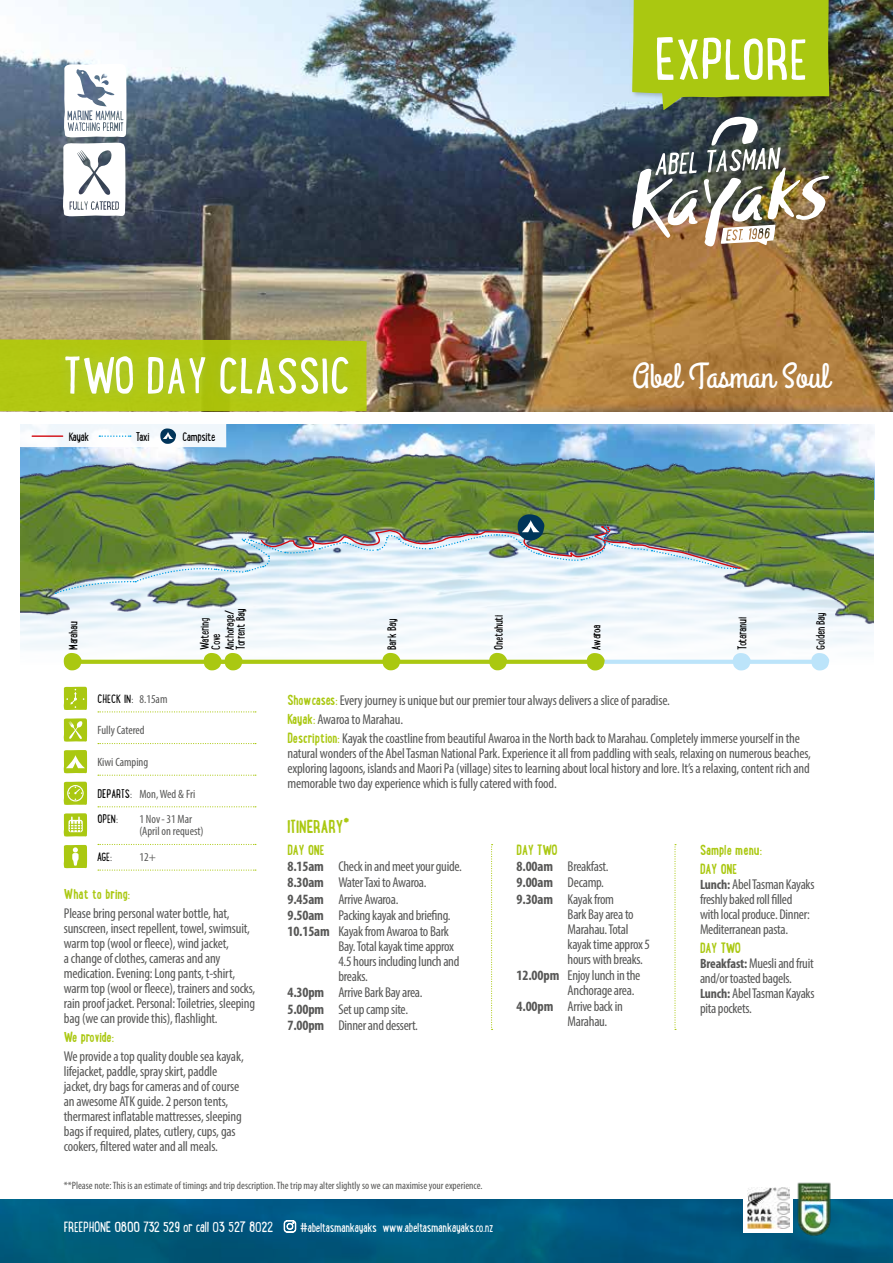
<style>
.page{position:relative;width:893px;height:1263px;background:#fff}
.page>*{position:absolute;margin:0;border:0;box-sizing:border-box;transform-origin:0 0}
.t1{font:57.9px "Lunch Box";color:#fff}
.t2{font:50.1px "Lunch Box";color:#fff}
.t3{font:35.1px "Grand Hotel";color:#fff}
.t4{font:700 18px "Lunch Box";letter-spacing:-.01em;color:#aac811}
.t5{font:14.4px "Lunch Box";letter-spacing:-.02em;color:#fff}
.t6{font:condensed 14.25px/15px "Myriad Pro";letter-spacing:-.015em;color:#575756}
.t7{font:700 14.25px/19.2px "Lunch Box";letter-spacing:-.01em;color:#aac811}
.t8{font:12.75px "Lunch Box";letter-spacing:-.03em;color:#fff}
.t9{font:12px/11.1px "Lunch Box";letter-spacing:-.035em;color:#000}
.t10{font:condensed 12px/12px "Myriad Pro";color:#575756}
.t11{font:condensed 10.65px "Myriad Pro";color:#575756}
.s1{font-family:"Myriad Pro";font-stretch:condensed;color:#575756}
.s2{font-family:"Lunch Box";font-stretch:normal;color:#000}
.s3{font-family:"Lunch Box";font-weight:700;font-stretch:normal;color:#aac811}
.s4{font-weight:700}
.s5{font-weight:700;font-size:13.5px}
</style>
<div class="page">
<img style="left:0;top:0;width:893px;height:411px">
<img style="left:226px;top:425px;width:648px;height:18px">
<img style="left:21px;top:443px;width:853px;height:195px">
<svg style="left:400px;top:660px;width:187px;height:4px"></svg>
<hr style="left:598px;top:660px;width:148px;height:4px;background:#bce4fa">
<hr style="left:742px;top:660px;width:78px;height:4px;background:#bce4fa">
<svg style="left:82px;top:660px;width:122px;height:4px"></svg>
<svg style="left:64px;top:653px;width:18px;height:17px"></svg>
<svg style="left:204px;top:653px;width:39px;height:17px"></svg>
<svg style="left:237px;top:660px;width:145px;height:4px"></svg>
<svg style="left:382px;top:653px;width:18px;height:17px"></svg>
<svg style="left:489px;top:653px;width:18px;height:17px"></svg>
<svg style="left:587px;top:653px;width:18px;height:17px"></svg>
<svg style="left:733px;top:653px;width:18px;height:17px"></svg>
<svg style="left:811px;top:653px;width:18px;height:17px"></svg>
<svg style="left:64px;top:781px;width:23px;height:24px"></svg>
<svg style="left:64px;top:813px;width:23px;height:23px"></svg>
<svg style="left:64px;top:845px;width:23px;height:23px"></svg>
<svg style="left:64px;top:718px;width:23px;height:24px"></svg>
<svg style="left:64px;top:686px;width:23px;height:24px"></svg>
<svg style="left:64px;top:750px;width:23px;height:23px"></svg>
<svg style="left:98px;top:711px;width:158px;height:1px"></svg>
<svg style="left:98px;top:806px;width:158px;height:1px"></svg>
<svg style="left:98px;top:743px;width:158px;height:1px"></svg>
<svg style="left:98px;top:775px;width:158px;height:1px"></svg>
<svg style="left:98px;top:844px;width:158px;height:1px"></svg>
<svg style="left:98px;top:869px;width:158px;height:2px"></svg>
<svg style="left:20px;top:440px;width:206px;height:17px"></svg>
<svg style="left:491px;top:844px;width:2px;height:186px"></svg>
<svg style="left:674px;top:844px;width:2px;height:186px"></svg>
<svg style="left:0;top:310px;width:367px;height:130px"></svg>
<div style="left:53px;top:344px;width:307px;height:62px;background:#83d0f5;opacity:.2"></div>
<svg style="left:63px;top:63px;width:63px;height:153px"></svg>
<img style="left:55px;top:514px;width:686px;height:80px">
<img style="left:0;top:1199px;width:893px;height:64px">
<div style="left:743px;top:1184px;width:50px;height:48px;background:#fff"></div>
<img style="left:747px;top:1187px;width:42px;height:42px">
<img style="left:793px;top:1182px;width:41px;height:57px">
<svg style="left:284px;top:1220px;width:12px;height:12px"></svg>
<div style="left:631px;top:0;width:205px;height:117px;background:#000;opacity:.2"></div>
<svg style="left:632px;top:0;width:197px;height:110px;background:#9fba1b"></svg>
<img style="left:631px;top:117px;width:198px;height:131px">
<h2 class="t2" style="left:63px;top:338px;width:289px">TWO DAY CLASSIC</h2>
<p class="t9" style="left:69px;top:430px;width:22px">Kayak</p>
<p class="t9" style="left:136px;top:430px;width:15px">Taxi</p>
<p class="t9" style="left:182px;top:430px;width:35px">Campsite</p>
<h1 class="t1" style="left:654px;top:15px;width:155px">EXPLORE</h1>
<h3 class="t3" style="left:632px;top:354px;width:198px">Abel Tasman Soul</h3>
<p class="t9" style="left:67px;top:650px;width:30px;rotate:-90deg">Marahau</p>
<p class="t9" style="left:199px;top:650px;width:34px;rotate:-90deg">Watering<br>Cove</p>
<p class="t9" style="left:223px;top:650px;width:42px;rotate:-90deg">Anchorage/<br>Torrent Bay</p>
<p class="t9" style="left:386px;top:650px;width:33px;rotate:-90deg">Bark Bay</p>
<p class="t9" style="left:492px;top:650px;width:37px;rotate:-90deg">Onetahuti</p>
<p class="t9" style="left:590px;top:650px;width:27px;rotate:-90deg">Awaroa</p>
<p class="t9" style="left:736px;top:650px;width:34px;rotate:-90deg">Totaranui</p>
<p class="t9" style="left:815px;top:650px;width:39px;rotate:-90deg">Golden Bay</p>
<p class="t9" style="left:97px;top:692px;width:71px">CHECK IN: <span class="s1">8.15am</span></p>
<p class="t10" style="left:97px;top:724px;width:49px">Fully Catered</p>
<p class="t10" style="left:97px;top:756px;width:52px">Kiwi Camping</p>
<p class="t10" style="left:97px;top:788px;width:99px"><span class="s2">DEPARTS:</span> Mon, Wed &amp; Fri</p>
<p class="t9" style="left:97px;top:813px;width:22px">OPEN:</p>
<p class="t10" style="left:139px;top:813px;width:66px">1 Nov-31 Mar (April on request)</p>
<p class="t9" style="left:97px;top:851px;width:16px">AGE:</p>
<p class="t10" style="left:139px;top:851px;width:18px">12+</p>
<p class="t7" style="left:64px;top:883px;width:68px">What to bring:</p>
<p class="t6" style="left:64px;top:905px;width:193px">Please bring personal water bottle, hat, sunscreen, insect repellent, towel, swimsuit, warm top (wool or fleece), wind jacket,<br>a change of clothes, cameras and any medication. Evening: Long pants, t-shirt, warm top (wool or fleece), trainers and socks, rain proof jacket. Personal: Toiletries, sleeping bag (we can provide this), flashlight.</p>
<p class="t7" style="left:64px;top:1027px;width:52px">We provide:</p>
<p class="t6" style="left:64px;top:1049px;width:181px">We provide a top quality double sea kayak, lifejacket, paddle, spray skirt, paddle jacket, dry bags for cameras and of course an awesome ATK guide. 2 person tents, thermarest inflatable mattresses, sleeping bags if required, plates, cutlery, cups, gas cookers, filtered water and all meals.</p>
<p class="t6" style="left:287px;top:690px;width:514px;line-height:19.2px"><span class="s3">Showcases:</span> Every journey is unique but our premier tour always delivers a slice of paradise.<br><span class="s3">Kayak:</span> Awaroa to Marahau.<br><span class="s3">Description:</span> Kayak the coastline from beautiful Awaroa in the North back to Marahau. Completely immerse yourself in the</p>
<p class="t6" style="left:287px;top:746px;width:525px;text-align:justify">natural wonders of the Abel Tasman National Park. Experience it all from paddling with seals, relaxing on numerous beaches, exploring lagoons, islands and Maori Pa (village) sites to learning about local history and lore. It’s a relaxing, content rich and memorable two day experience which is fully catered with food.</p>
<p class="t4" style="left:287px;top:814px;width:64px">ITINERARY*</p>
<p class="t7" style="left:287px;top:839px;width:39px">DAY ONE</p>
<p class="t6" style="left:287px;top:859px;width:176px"><span class="s4">8.15am</span> Check in and meet your guide.</p>
<p class="t6" style="left:287px;top:875px;width:141px"><span class="s4">8.30am</span> Water Taxi to Awaroa.</p>
<p class="t6" style="left:287px;top:891px;width:113px"><span class="s4">9.45am</span> Arrive Awaroa.</p>
<p class="t6" style="left:287px;top:907px;width:165px"><span class="s4">9.50am</span> Packing kayak and briefing.</p>
<p class="t6" style="left:287px;top:924px;width:163px"><span class="s4">10.15am</span> Kayak from Awaroa to Bark</p>
<p class="t6" style="left:338px;top:939px;width:117px">Bay. Total kayak time approx</p>
<p class="t6" style="left:338px;top:954px;width:122px">4.5 hours including lunch and</p>
<p class="t6" style="left:338px;top:969px;width:31px">breaks.</p>
<p class="t6" style="left:287px;top:985px;width:137px"><span class="s4">4.30pm</span> Arrive Bark Bay area.</p>
<p class="t6" style="left:287px;top:1001px;width:122px"><span class="s4">5.00pm</span> Set up camp site.</p>
<p class="t6" style="left:287px;top:1017px;width:132px"><span class="s4">7.00pm</span> Dinner and dessert.</p>
<p class="t7" style="left:517px;top:839px;width:42px">DAY TWO</p>
<p class="t6" style="left:517px;top:859px;width:93px"><span class="s4">8.00am</span> Breakfast.</p>
<p class="t6" style="left:517px;top:875px;width:89px"><span class="s4">9.00am</span> Decamp.</p>
<p class="t6" style="left:517px;top:891px;width:99px"><span class="s4">9.30am</span> Kayak from</p>
<p class="t6" style="left:568px;top:906px;width:68px">Bark Bay area to</p>
<p class="t6" style="left:568px;top:921px;width:62px">Marahau. Total</p>
<p class="t6" style="left:568px;top:936px;width:84px">kayak time approx 5</p>
<p class="t6" style="left:568px;top:951px;width:77px">hours with breaks.</p>
<p class="t6" style="left:517px;top:967px;width:125px"><span class="s4">12.00pm</span> Enjoy lunch in the</p>
<p class="t6" style="left:568px;top:982px;width:68px">Anchorage area.</p>
<p class="t6" style="left:517px;top:999px;width:108px"><span class="s4">4.00pm</span> Arrive back in</p>
<p class="t6" style="left:568px;top:1014px;width:41px">Marahau.</p>
<p class="t7" style="left:700px;top:839px;width:64px">Sample menu:<br>DAY ONE</p>
<p class="t6" style="left:700px;top:877px;width:116px"><span class="s5">Lunch:</span> Abel Tasman Kayaks freshly baked roll filled with local produce. Dinner:<br>Mediterranean pasta.</p>
<p class="t7" style="left:700px;top:938px;width:42px">DAY TWO</p>
<p class="t6" style="left:700px;top:956px;width:116px"><span class="s5">Breakfast:</span> Muesli and fruit and/or toasted bagels.<br><span class="s5">Lunch:</span> Abel Tasman Kayaks pita pockets.</p>
<p class="t11" style="left:64px;top:1178px;width:420px">**Please note: This is an estimate of timings and trip description. The trip may alter slightly so we can maximise your experience.</p>
<p class="t5" style="left:64px;top:1216px;width:211px">FREEPHONE 0800 732 529 or call 03 527 8022</p>
<p class="t8" style="left:300px;top:1218px;width:195px">#abeltasmankayaks www.abeltasmankayaks.co.nz</p>
</div>
